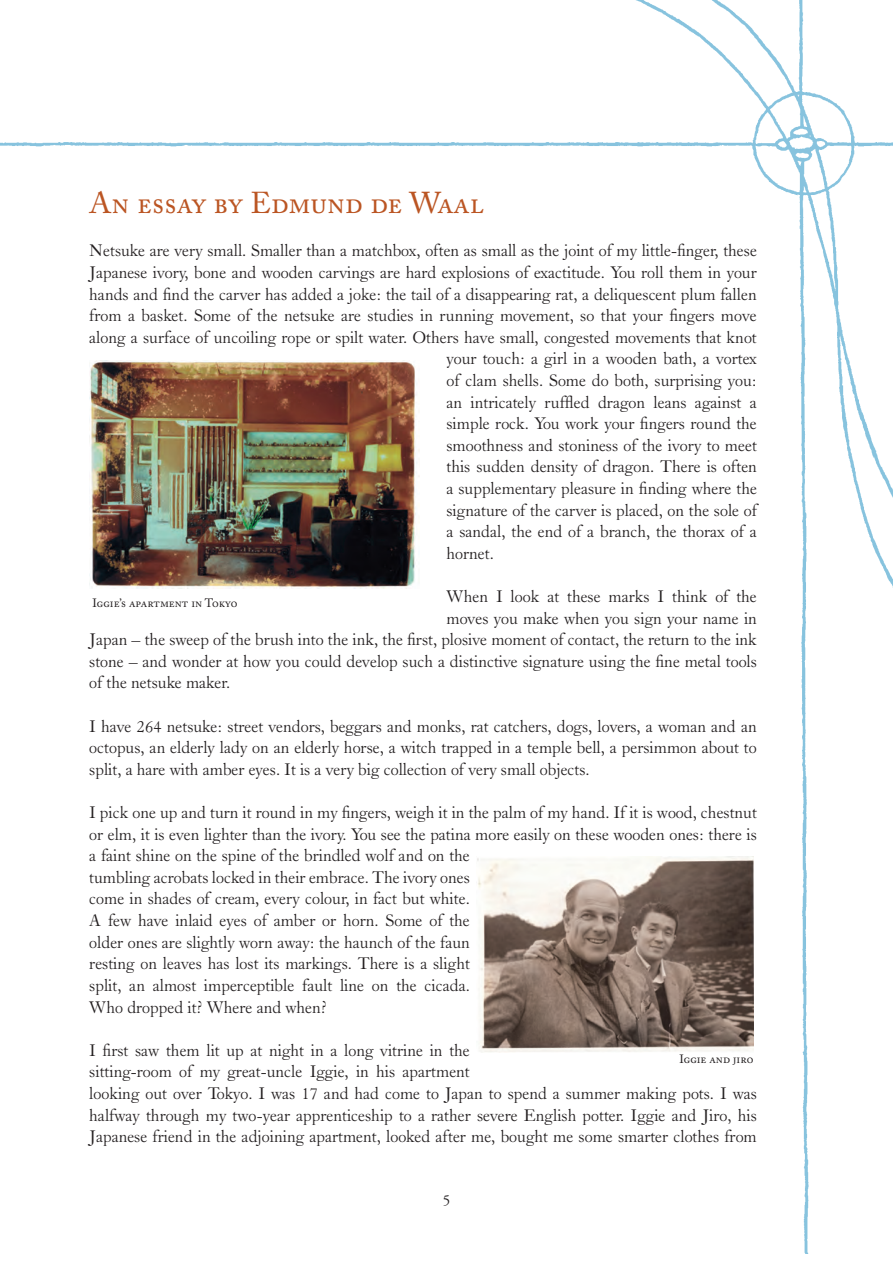
<style>
.page{position:relative;width:893px;height:1263px;background:#fff}
.page>*{position:absolute;margin:0;border:0;box-sizing:border-box;transform-origin:0 0}
.t1{font:30px "Adobe Caslon Regular SC";color:#bb5523}
.t2{font:18px/21.6px "Caslon Old Face BT";color:#231f20}
.t3{font:15px "Adobe Garamond";color:#231f20}
.t4{font:12px "Adobe Caslon Regular SC";color:#231f20}
</style>
<div class="page">
<img style="left:0;top:0;width:893px;height:1253px">
<img style="left:90px;top:361px;width:330px;height:227px">
<img style="left:477px;top:856px;width:276px;height:196px">
<h1 class="t1" style="left:89px;top:185px;width:396px">An essay by Edmund de Waal</h1>
<p class="t2" style="left:89px;top:239px;width:669px">Netsuke are very small. Smaller than a matchbox, often as small as the joint of my little-finger, these</p>
<p class="t2" style="left:89px;top:261px;width:669px">Japanese ivory, bone and wooden carvings are hard explosions of exactitude. You roll them in your</p>
<p class="t2" style="left:89px;top:283px;width:669px">hands and find the carver has added a joke: the tail of a disappearing rat, a deliquescent plum fallen</p>
<p class="t2" style="left:89px;top:304px;width:669px">from a basket. Some of the netsuke are studies in running movement, so that your fingers move</p>
<p class="t2" style="left:89px;top:326px;width:669px">along a surface of uncoiling rope or spilt water. Others have small, congested movements that knot</p>
<p class="t2" style="left:446px;top:347px;width:312px">your touch: a girl in a wooden bath, a vortex</p>
<p class="t2" style="left:446px;top:369px;width:312px">of clam shells. Some do both, surprising you:</p>
<p class="t2" style="left:446px;top:391px;width:312px">an intricately ruffled dragon leans against a</p>
<p class="t2" style="left:446px;top:412px;width:312px">simple rock. You work your fingers round the</p>
<p class="t2" style="left:446px;top:434px;width:312px">smoothness and stoniness of the ivory to meet</p>
<p class="t2" style="left:446px;top:455px;width:312px">this sudden density of dragon. There is often</p>
<p class="t2" style="left:446px;top:477px;width:312px">a supplementary pleasure in finding where the</p>
<p class="t2" style="left:446px;top:499px;width:312px">signature of the carver is placed, on the sole of</p>
<p class="t2" style="left:446px;top:520px;width:312px">a sandal, the end of a branch, the thorax of a</p>
<p class="t2" style="left:446px;top:542px;width:49px">hornet.</p>
<p class="t2" style="left:446px;top:585px;width:312px">When I look at these marks I think of the</p>
<p class="t2" style="left:446px;top:607px;width:312px">moves you make when you sign your name in</p>
<p class="t2" style="left:89px;top:628px;width:669px">Japan – the sweep of the brush into the ink, the first, plosive moment of contact, the return to the ink</p>
<p class="t2" style="left:89px;top:650px;width:669px">stone – and wonder at how you could develop such a distinctive signature using the fine metal tools</p>
<p class="t2" style="left:89px;top:671px;width:142px">of the netsuke maker.</p>
<p class="t2" style="left:89px;top:715px;width:669px;text-align:justify">I have 264 netsuke: street vendors, beggars and monks, rat catchers, dogs, lovers, a woman and an octopus, an elderly lady on an elderly horse, a witch trapped in a temple bell, a persimmon about to split, a hare with amber eyes. It is a very big collection of very small objects.</p>
<p class="t2" style="left:89px;top:801px;width:669px">I pick one up and turn it round in my fingers, weigh it in the palm of my hand. If it is wood, chestnut or elm, it is even lighter than the ivory. You see the patina more easily on these wooden ones: there is a faint shine on the spine of the brindled wolf and on the<br>tumbling acrobats locked in their embrace. The ivory ones<br>come in shades of cream, every colour, in fact but white.<br>A few have inlaid eyes of amber or horn. Some of the<br>older ones are slightly worn away: the haunch of the faun<br>resting on leaves has lost its markings. There is a slight<br>split, an almost imperceptible fault line on the cicada.<br>Who dropped it? Where and when?</p>
<p class="t2" style="left:89px;top:1039px;width:669px">I first saw them lit up at night in a long vitrine in the<br>sitting-room of my great-uncle Iggie, in his apartment<br>looking out over Tokyo. I was 17 and had come to Japan to spend a summer making pots. I was halfway through my two-year apprenticeship to a rather severe English potter. Iggie and Jiro, his Japanese friend in the adjoining apartment, looked after me, bought me some smarter clothes from</p>
<p class="t4" style="left:92px;top:595px;width:146px">Iggie’s apartment in Tokyo</p>
<p class="t4" style="left:679px;top:1052px;width:75px">Iggie and jiro</p>
<p class="t3" style="left:443px;top:1191px;width:9px">5</p>
</div>
